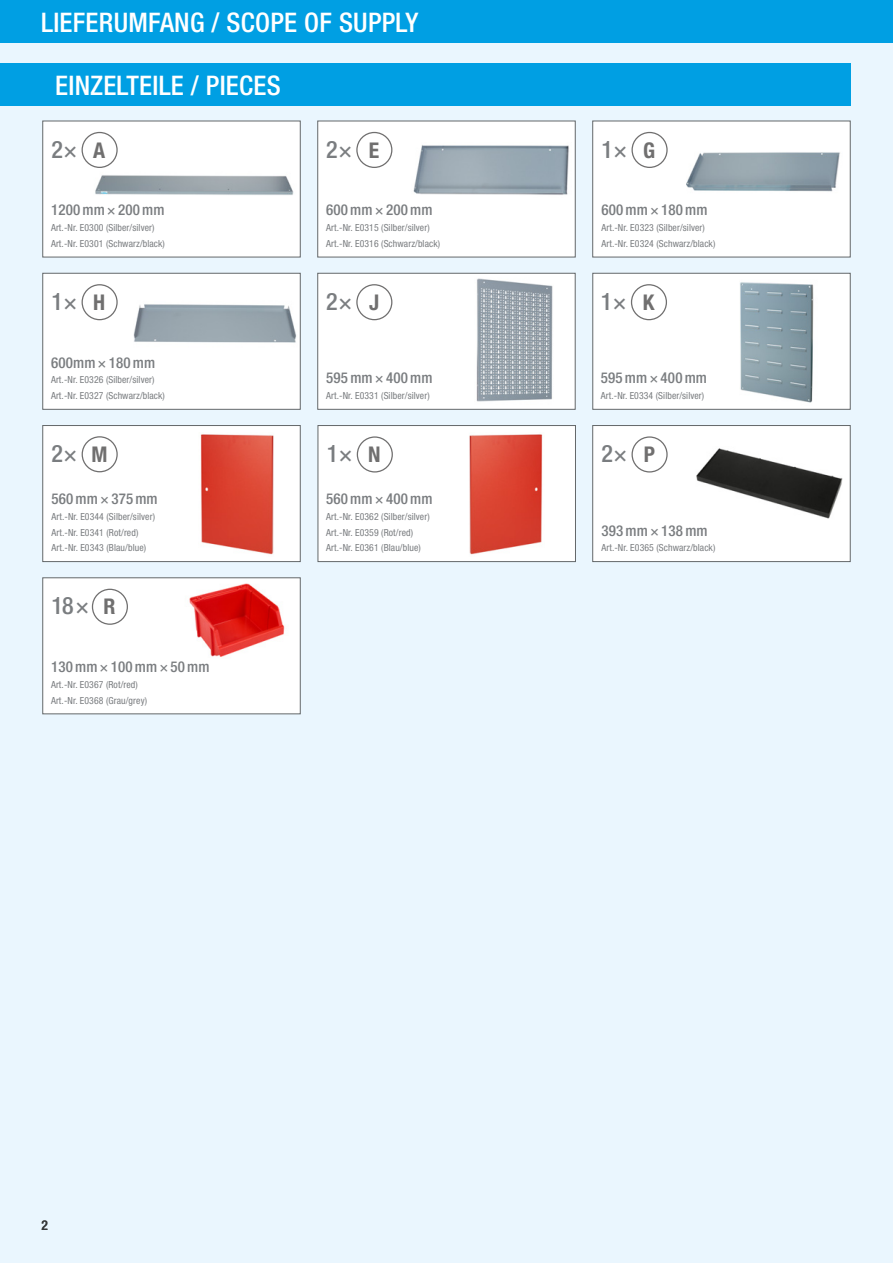
<style>
.page{position:relative;width:893px;height:1263px;background:#eaf6fe}
.page>*{position:absolute;margin:0;border:0;box-sizing:border-box;transform-origin:0 0}
.t1{font:500 condensed 27px "Helvetica Neue LT Std";letter-spacing:.01em;color:#fff}
.t2{font:500 condensed 24px "Helvetica Neue LT Std";color:#7a7d80}
.t3{font:700 condensed 21.6px "Helvetica Neue LT Std";color:#706f6f}
.t4{font:500 condensed 15px "Helvetica Neue LT Std";letter-spacing:.01em;color:#7a7d80}
.t5{font:500 condensed 13.5px "Helvetica Neue LT Std";color:#373a3b}
.t6{font:condensed 9.75px/15.8px "Helvetica Neue LT Std";letter-spacing:.01em;color:#7a7d80}
</style>
<div class="page">
<div style="left:0;top:0;width:893px;height:43px;background:#009fe3"></div>
<div style="left:0;top:63px;width:850px;height:42px;background:#009fe3"></div>
<div style="left:43px;top:578px;width:257px;height:136px;background:#fff;border:1px solid #64686a"></div>
<img style="left:179px;top:579px;width:112px;height:78px">
<div style="left:317px;top:121px;width:258px;height:136px;background:#fff"></div>
<div style="left:43px;top:121px;width:257px;height:136px;background:#fff"></div>
<img style="left:413px;top:145px;width:156px;height:50px">
<div style="left:592px;top:121px;width:258px;height:136px;background:#fff"></div>
<img style="left:687px;top:152px;width:153px;height:40px">
<div style="left:318px;top:425px;width:258px;height:137px;background:#fff;border:1px solid #64686a"></div>
<img style="left:469px;top:434px;width:74px;height:121px">
<div style="left:592px;top:425px;width:258px;height:137px;background:#fff;border:1px solid #64686a"></div>
<img style="left:696px;top:448px;width:146px;height:71px">
<div style="left:43px;top:273px;width:257px;height:136px;background:#fff;border:1px solid #64686a"></div>
<img style="left:134px;top:304px;width:163px;height:39px">
<div style="left:317px;top:273px;width:258px;height:136px;background:#fff;border:1px solid #64686a"></div>
<div style="left:592px;top:273px;width:258px;height:136px;background:#fff;border:1px solid #64686a"></div>
<div style="left:43px;top:425px;width:257px;height:137px;background:#fff;border:1px solid #64686a"></div>
<img style="left:200px;top:434px;width:74px;height:121px">
<img style="left:476px;top:278px;width:77px;height:124px">
<div style="left:82px;top:132px;width:36px;height:36px;border:1px solid #706f6f;border-radius:50%"></div>
<div style="left:82px;top:284px;width:36px;height:36px;border:1px solid #706f6f;border-radius:50%"></div>
<div style="left:357px;top:436px;width:36px;height:36px;border:1px solid #706f6f;border-radius:50%"></div>
<div style="left:92px;top:589px;width:36px;height:36px;border:1px solid #706f6f;border-radius:50%"></div>
<div style="left:356px;top:132px;width:36px;height:36px;border:1px solid #706f6f;border-radius:50%"></div>
<div style="left:356px;top:284px;width:36px;height:36px;border:1px solid #706f6f;border-radius:50%"></div>
<div style="left:631px;top:284px;width:36px;height:36px;border:1px solid #706f6f;border-radius:50%"></div>
<div style="left:631px;top:436px;width:37px;height:36px;border:1px solid #706f6f;border-radius:50%"></div>
<div style="left:631px;top:132px;width:37px;height:36px;border:1px solid #706f6f;border-radius:50%"></div>
<div style="left:82px;top:436px;width:36px;height:36px;border:1px solid #706f6f;border-radius:50%"></div>
<img style="left:740px;top:282px;width:74px;height:121px">
<img style="left:95px;top:175px;width:199px;height:20px">
<h1 class="t1" style="left:41px;top:6px;width:379px">LIEFERUMFANG / SCOPE OF SUPPLY</h1>
<h1 class="t1" style="left:55px;top:69px;width:227px">EINZELTEILE / PIECES</h1>
<h2 class="t2" style="left:51px;top:135px;width:28px">2×</h2>
<h3 class="t3" style="left:93px;top:137px;width:14px">A</h3>
<h2 class="t2" style="left:326px;top:135px;width:28px">2×</h2>
<h3 class="t3" style="left:369px;top:137px;width:12px">E</h3>
<h2 class="t2" style="left:601px;top:135px;width:28px">1×</h2>
<h3 class="t3" style="left:643px;top:137px;width:14px">G</h3>
<h3 class="t4" style="left:51px;top:201px;width:115px">1200mm×200mm</h3>
<h3 class="t4" style="left:326px;top:201px;width:108px">600mm×200mm</h3>
<h3 class="t4" style="left:601px;top:201px;width:108px">600mm×180mm</h3>
<p class="t6" style="left:51px;top:220px;width:115px">Art.-Nr. E0300 (Silber/silver)<br>Art.-Nr. E0301 (Schwarz/black)</p>
<p class="t6" style="left:326px;top:220px;width:115px">Art.-Nr. E0315 (Silber/silver)<br>Art.-Nr. E0316 (Schwarz/black)</p>
<p class="t6" style="left:601px;top:220px;width:115px">Art.-Nr. E0323 (Silber/silver)<br>Art.-Nr. E0324 (Schwarz/black)</p>
<h2 class="t2" style="left:51px;top:287px;width:28px">1×</h2>
<h3 class="t3" style="left:93px;top:289px;width:14px">H</h3>
<h2 class="t2" style="left:326px;top:287px;width:28px">2×</h2>
<h2 class="t2" style="left:601px;top:287px;width:28px">1×</h2>
<h3 class="t3" style="left:369px;top:289px;width:12px">J</h3>
<h3 class="t3" style="left:643px;top:289px;width:13px">K</h3>
<h3 class="t4" style="left:51px;top:353px;width:106px">600mm×180mm</h3>
<p class="t6" style="left:51px;top:372px;width:115px">Art.-Nr. E0326 (Silber/silver)<br>Art.-Nr. E0327 (Schwarz/black)</p>
<h3 class="t4" style="left:326px;top:369px;width:108px">595mm×400mm</h3>
<h3 class="t4" style="left:601px;top:369px;width:108px">595mm×400mm</h3>
<p class="t6" style="left:326px;top:388px;width:105px">Art.-Nr. E0331 (Silber/silver)</p>
<p class="t6" style="left:601px;top:388px;width:105px">Art.-Nr. E0334 (Silber/silver)</p>
<h2 class="t2" style="left:52px;top:439px;width:28px">2×</h2>
<h3 class="t3" style="left:91px;top:441px;width:18px">M</h3>
<h2 class="t2" style="left:327px;top:439px;width:28px">1×</h2>
<h3 class="t3" style="left:368px;top:441px;width:14px">N</h3>
<h2 class="t2" style="left:601px;top:439px;width:28px">2×</h2>
<h3 class="t3" style="left:644px;top:441px;width:13px">P</h3>
<h3 class="t4" style="left:52px;top:490px;width:108px">560mm×375mm</h3>
<h3 class="t4" style="left:326px;top:490px;width:108px">560mm×400mm</h3>
<p class="t6" style="left:52px;top:508px;width:105px">Art.-Nr. E0344 (Silber/silver)<br>Art.-Nr. E0341 (Rot/red)<br>Art.-Nr. E0343 (Blau/blue)</p>
<p class="t6" style="left:326px;top:508px;width:105px">Art.-Nr. E0362 (Silber/silver)<br>Art.-Nr. E0359 (Rot/red)<br>Art.-Nr. E0361 (Blau/blue)</p>
<h2 class="t2" style="left:51px;top:591px;width:39px">18×</h2>
<h3 class="t3" style="left:104px;top:593px;width:14px">R</h3>
<h3 class="t4" style="left:51px;top:658px;width:160px">130mm×100mm×50mm</h3>
<p class="t6" style="left:51px;top:676px;width:98px">Art.-Nr. E0367 (Rot/red)<br>Art.-Nr. E0368 (Grau/grey)</p>
<h3 class="t4" style="left:601px;top:521px;width:108px">393mm×138mm</h3>
<p class="t6" style="left:601px;top:540px;width:115px">Art.-Nr. E0365 (Schwarz/black)</p>
<h3 class="t5" style="left:41px;top:1217px;width:8px">2</h3>
</div>
